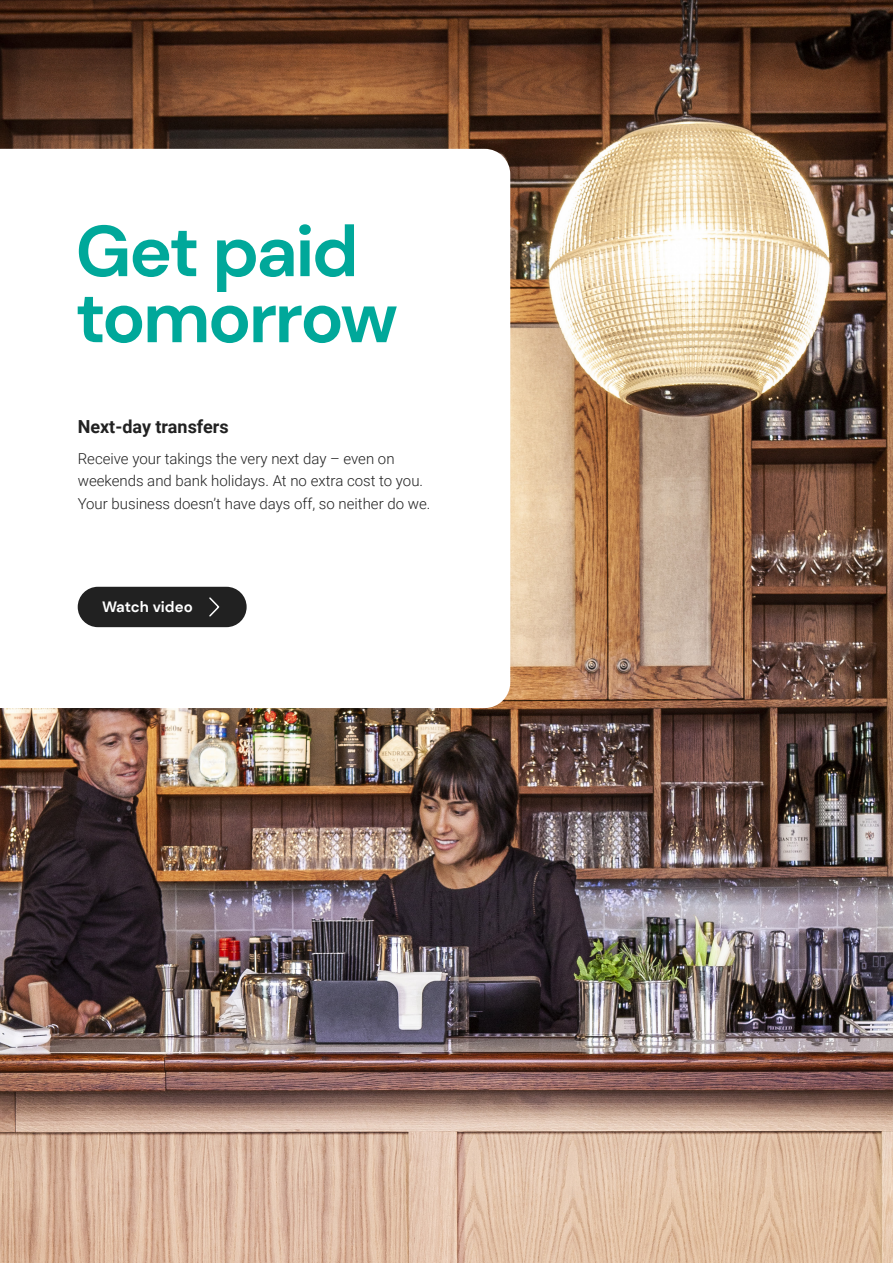
<style>
.page{position:relative;width:893px;height:1263px;background:#fff}
.page>*{position:absolute;margin:0;border:0;box-sizing:border-box;transform-origin:0 0}
.t1{font:700 72px/66px "DM Sans";letter-spacing:-.04em;color:#00a89a}
.t2{font:700 18px "Roboto";color:#212121}
.t3{font:300 15px/22.5px "Roboto";color:#212121}
.t4{font:700 15px "DM Sans";color:#fff}
</style>
<div class="page">
<img style="left:0;top:0;width:893px;height:1263px">
<svg style="left:0;top:149px;width:510px;height:559px"></svg>
<div style="left:78px;top:587px;width:169px;height:40px;background:#212121;border-radius:20px"></div>
<svg style="left:338px;top:535px;width:15px;height:25px"></svg>
<svg style="left:209px;top:597px;width:11px;height:20px"></svg>
<h1 class="t1" style="left:76px;top:218px;width:324px">Get paid tomorrow</h1>
<p class="t2" style="left:78px;top:414px;width:153px">Next-day transfers</p>
<p class="t3" style="left:78px;top:447px;width:354px">Receive your takings the very next day – even on weekends and bank holidays. At no extra cost to you.<br>Your business doesn’t have days off, so neither do we.</p>
<p class="t4" style="left:102px;top:598px;width:92px">Watch video</p>
</div>
